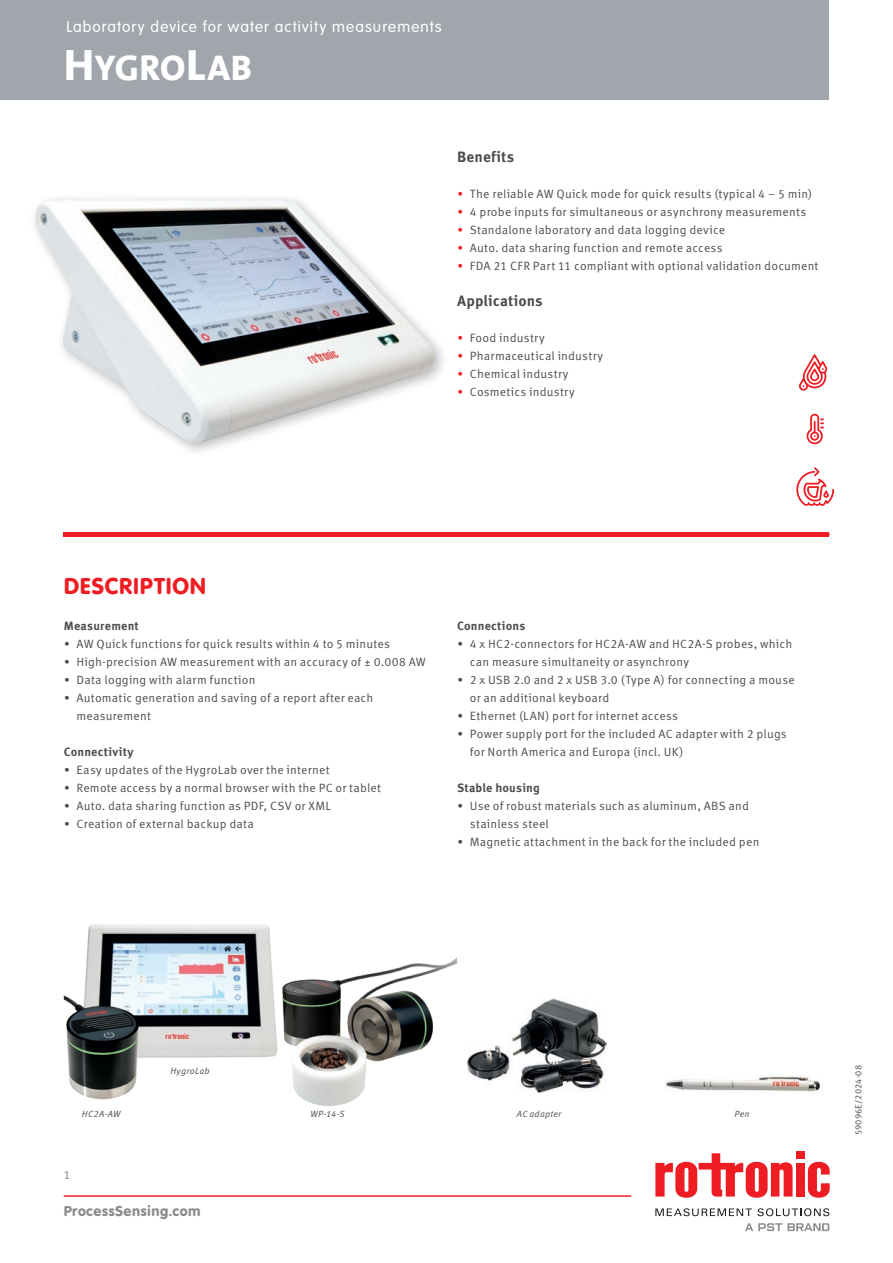
<style>
.page{position:relative;width:893px;height:1263px;background:#fff}
.page>*{position:absolute;margin:0;border:0;box-sizing:border-box;transform-origin:0 0}
.Titel{font:800 36px "The Mix B8";letter-spacing:.01em;color:#fff}
.H1_rot{font:24px "VAG Rundschrift D";letter-spacing:.025em;color:#ee1d23}
.Titel_Artikelbeschreibung{font:300 16.5px "VAG Rundschrift D";letter-spacing:.065em;color:#fff}
.t1{font:700 15px "Meta Correspondence Pro";letter-spacing:.005em;color:#4b4c4d}
.t2{font:15px "VAG Rundschrift D";letter-spacing:.02em;color:#8a8c8f}
.t3{font:12px/18px "Meta Correspondence Pro";letter-spacing:.015em;color:#4b4c4d}
.t4{font:700 12px "Meta Correspondence Pro";letter-spacing:.015em;color:#4b4c4d}
.t5{font:12px "Meta Correspondence Pro";color:#808285}
.Legende{font:italic 9px "Meta Correspondence Pro";letter-spacing:.02em;color:#4b4c4d}
.Text_schräg{font:9px "Meta Correspondence Pro";letter-spacing:.01em;color:#4b4c4d}
.s1{font-size:45px}
.s2{color:#ee1d23}
</style>
<div class="page">
<hr style="left:64px;top:1195px;width:567px;height:2px;background:#ee1d23">
<div style="left:796px;top:1163px;width:8px;height:33px;background:#ee1d23"></div>
<svg style="left:808px;top:1162px;width:22px;height:36px"></svg>
<div style="left:796px;top:1151px;width:8px;height:8px;background:#ee1d23"></div>
<svg style="left:655px;top:1153px;width:138px;height:45px"></svg>
<svg style="left:655px;top:1208px;width:97px;height:8px"></svg>
<svg style="left:758px;top:1208px;width:71px;height:8px"></svg>
<svg style="left:745px;top:1223px;width:37px;height:8px"></svg>
<svg style="left:788px;top:1223px;width:41px;height:8px"></svg>
<div style="left:0;top:0;width:829px;height:99px;background:#a1a6ac"></div>
<hr style="left:64px;top:532px;width:765px;height:4px;background:#ee1d23">
<svg style="left:799px;top:354px;width:28px;height:37px"></svg>
<svg style="left:806px;top:414px;width:18px;height:30px"></svg>
<svg style="left:796px;top:467px;width:38px;height:39px"></svg>
<img style="left:34px;top:199px;width:402px;height:245px">
<img style="left:64px;top:924px;width:394px;height:182px">
<img style="left:468px;top:998px;width:139px;height:94px">
<img style="left:666px;top:1074px;width:154px;height:18px">
<p class="Titel_Artikelbeschreibung" style="left:66px;top:17px;width:377px">Laboratory device for water activity measurements</p>
<p class="Titel" style="left:64px;top:49px;width:190px"><span class="s1">H</span>YGRO<span class="s1">L</span>AB</p>
<h4 class="t1" style="left:457px;top:145px;width:59px">Benefits</h4>
<p class="t3" style="left:457px;top:184px;width:356px"><span class="s2">•</span> The reliable AW Quick mode for quick results (typical 4 – 5 min)</p>
<p class="t3" style="left:457px;top:202px;width:351px"><span class="s2">•</span> 4 probe inputs for simultaneous or asynchrony measurements</p>
<p class="t3" style="left:457px;top:220px;width:270px"><span class="s2">•</span> Standalone laboratory and data logging device</p>
<p class="t3" style="left:457px;top:238px;width:267px"><span class="s2">•</span> Auto. data sharing function and remote access</p>
<p class="t3" style="left:457px;top:256px;width:363px"><span class="s2">•</span> FDA 21 CFR Part 11 compliant with optional validation document</p>
<h4 class="t1" style="left:457px;top:289px;width:87px">Applications</h4>
<p class="t3" style="left:457px;top:328px;width:89px"><span class="s2">•</span> Food industry</p>
<p class="t3" style="left:457px;top:346px;width:148px"><span class="s2">•</span> Pharmaceutical industry</p>
<p class="t3" style="left:457px;top:364px;width:113px"><span class="s2">•</span> Chemical industry</p>
<p class="t3" style="left:457px;top:382px;width:119px"><span class="s2">•</span> Cosmetics industry</p>
<p class="H1_rot" style="left:64px;top:572px;width:144px">DESCRIPTION</p>
<h5 class="t4" style="left:64px;top:616px;width:77px">Measurement</h5>
<p class="t3" style="left:64px;top:634px;width:328px">• AW Quick functions for quick results within 4 to 5 minutes</p>
<p class="t3" style="left:64px;top:652px;width:364px">• High-precision AW measurement with an accuracy of ± 0.008 AW</p>
<p class="t3" style="left:64px;top:670px;width:193px">• Data logging with alarm function</p>
<p class="t3" style="left:77px;top:688px;width:298px;text-indent:-13px">• Automatic generation and saving of a report after each measurement</p>
<h5 class="t4" style="left:64px;top:742px;width:72px">Connectivity</h5>
<p class="t3" style="left:64px;top:760px;width:267px">• Easy updates of the HygroLab over the internet</p>
<p class="t3" style="left:64px;top:778px;width:319px">• Remote access by a normal browser with the PC or tablet</p>
<p class="t3" style="left:64px;top:796px;width:269px">• Auto. data sharing function as PDF, CSV or XML</p>
<p class="t3" style="left:64px;top:814px;width:192px">• Creation of external backup data</p>
<h5 class="t4" style="left:457px;top:616px;width:70px">Connections</h5>
<p class="t3" style="left:470px;top:634px;width:324px;text-indent:-13px">• 4 x HC2-connectors for HC2A-AW and HC2A-S probes, which can measure simultaneity or asynchrony</p>
<p class="t3" style="left:470px;top:670px;width:326px;text-indent:-13px">• 2 x USB 2.0 and 2 x USB 3.0 (Type A) for connecting a mouse or an additional keyboard</p>
<p class="t3" style="left:457px;top:706px;width:222px">• Ethernet (LAN) port for internet access</p>
<p class="t3" style="left:470px;top:724px;width:318px;text-indent:-13px">• Power supply port for the included AC adapter with 2 plugs for North America and Europa (incl. UK)</p>
<h5 class="t4" style="left:457px;top:778px;width:84px">Stable housing</h5>
<p class="t3" style="left:470px;top:796px;width:281px;text-indent:-13px">• Use of robust materials such as aluminum, ABS and stainless steel</p>
<p class="t3" style="left:457px;top:832px;width:304px">• Magnetic attachment in the back for the included pen</p>
<p class="Legende" style="left:82px;top:1107px;width:40px">HC2A-AW</p>
<p class="t5" style="left:64px;top:1166px;width:8px">1</p>
<p class="Legende" style="left:171px;top:1064px;width:41px">HygroLab</p>
<p class="t2" style="left:64px;top:1202px;width:138px">ProcessSensing.com</p>
<p class="Legende" style="left:310px;top:1107px;width:36px">WP-14-S</p>
<p class="Legende" style="left:517px;top:1107px;width:46px">AC adapter</p>
<p class="Legende" style="left:734px;top:1107px;width:17px">Pen</p>
<p class="Text_schräg" style="left:852px;top:1135px;width:72px;rotate:-90deg">59096E/2024-08</p>
</div>
